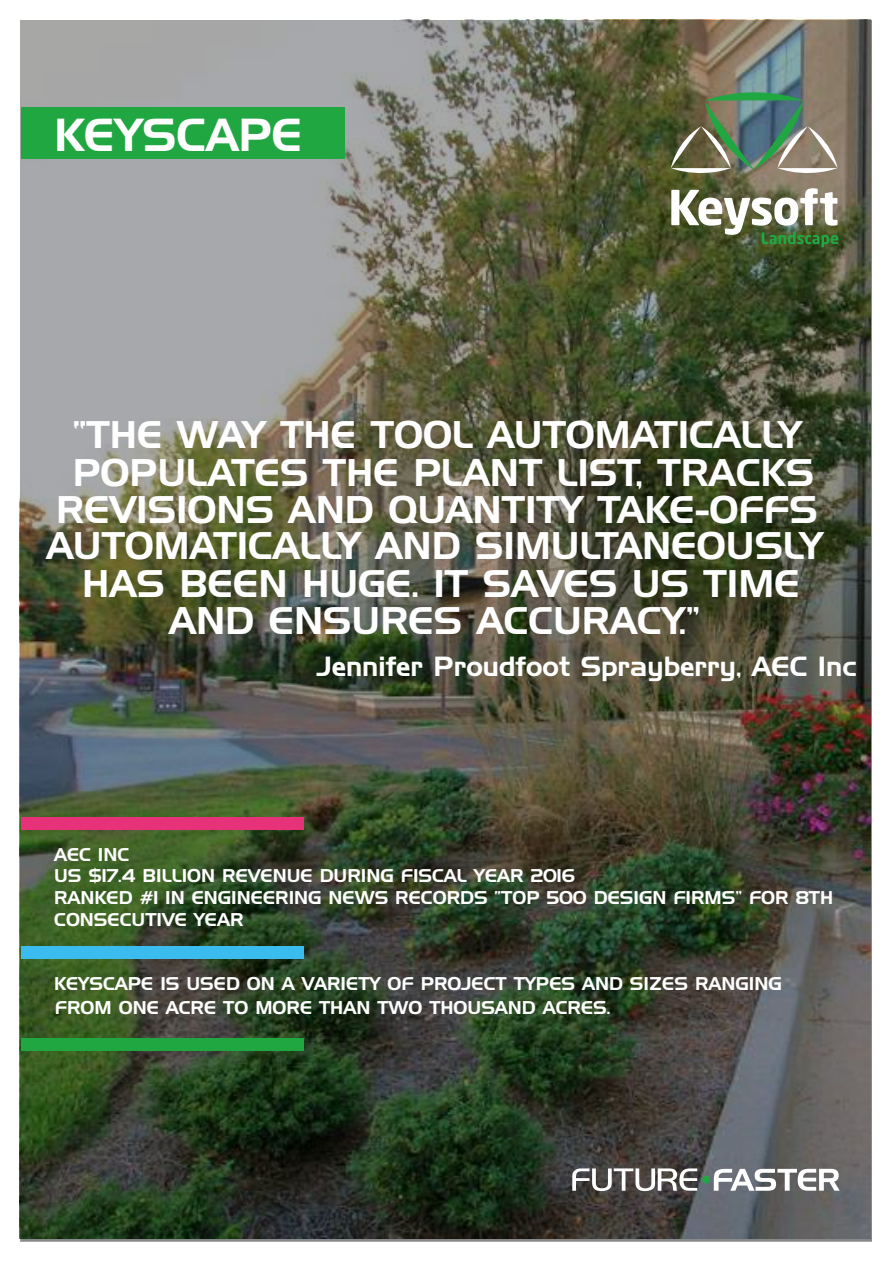
<style>
.page{position:relative;width:893px;height:1262px;background:#fff}
.page>*{position:absolute;margin:0;border:0;box-sizing:border-box;transform-origin:0 0}
.t1{font:45px "Handel Gothic BT";color:#fefefe}
.t2{font:37.5px/37.5px "Handel Gothic BT";color:#fefefe;text-align:center}
.t3{font:27px "Handel Gothic BT";color:#fefefe}
.t4{font:18px/21.6px "Handel Gothic BT";color:#fefefe}
</style>
<div class="page">
<div style="left:20px;top:20px;width:852px;height:1221px;background:#4f5157;opacity:.5"></div>
<div style="left:21px;top:817px;width:283px;height:13px;background:#e7327a"></div>
<div style="left:21px;top:946px;width:283px;height:13px;background:#3abcee"></div>
<div style="left:21px;top:1038px;width:283px;height:13px;background:#20a742"></div>
<svg style="left:670px;top:82px;width:167px;height:97px;background:#727e69"></svg>
<div style="left:21px;top:107px;width:323px;height:51px;background:#20a742"></div>
<svg style="left:671px;top:188px;width:167px;height:59px"></svg>
<svg style="left:572px;top:1168px;width:125px;height:23px"></svg>
<svg style="left:713px;top:1168px;width:126px;height:22px"></svg>
<div style="left:702px;top:1175px;width:7px;height:8px;background:#20a742;border-radius:50%"></div>
<h1 class="t1" style="left:54px;top:116px;width:250px">KEYSCAPE</h1>
<h2 class="t2" style="left:56px;top:420px;width:763px">“THE WAY THE TOOL AUTOMATICALLY<br>POPULATES THE PLANT LIST, TRACKS<br>REVISIONS AND QUANTITY TAKE-OFFS</h2>
<h2 class="t2" style="left:46px;top:530px;width:778px">AUTOMATICALLY AND SIMULTANEOUSLY<br>HAS BEEN HUGE. IT SAVES US TIME<br>AND ENSURES ACCURACY.”</h2>
<h3 class="t3" style="left:317px;top:656px;width:541px">Jennifer Proudfoot Sprayberry, AEC Inc</h3>
<p class="t4" style="left:54px;top:845px;width:780px">AEC INC<br>US $17.4 BILLION REVENUE DURING FISCAL YEAR 2016<br>RANKED #1 IN ENGINEERING NEWS RECORDS “TOP 500 DESIGN FIRMS” FOR 8TH</p>
<p class="t4" style="left:54px;top:910px;width:191px">CONSECUTIVE YEAR</p>
<p class="t4" style="left:54px;top:974px;width:729px">KEYSCAPE IS USED ON A VARIETY OF PROJECT TYPES AND SIZES RANGING</p>
<p class="t4" style="left:55px;top:998px;width:557px">FROM ONE ACRE TO MORE THAN TWO THOUSAND ACRES.</p>
</div>
